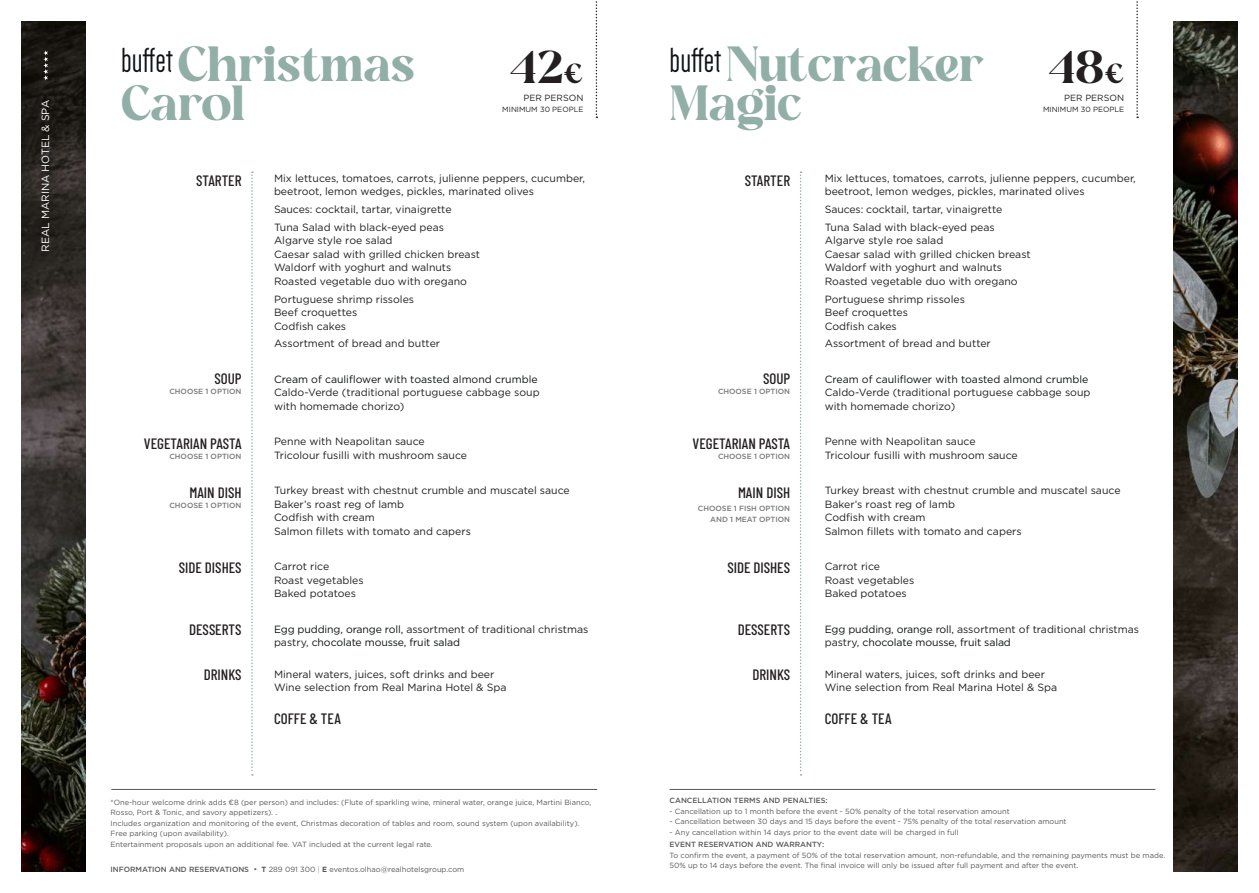
<style>
.page{position:relative;width:1259px;height:893px;background:#fff}
.page>*{position:absolute;margin:0;border:0;box-sizing:border-box;transform-origin:0 0}
.t1{font:48px/39px "Mastery Kingdom";color:#91aea7}
.t2{font:44.7px "Mastery Kingdom";color:#231f20}
.t3{font:500 15px "Barlow Condensed";color:#231f20}
.t4{font:10.5px/13.5px "Gotham";color:#231f20}
.t5{font:10.5px/13.5px "Gotham";color:#0e1214}
.t6{font:10.5px "Gotham";color:#fff}
.t7{font:9px "Gotham";color:#231f20}
.t8{font:7.5px/10.5px "Gotham";color:#57585a}
.t9{font:500 7.5px/10.5px "Gotham";color:#76787b;text-align:right}
.t10{font:500 7.5px "Gotham";color:#57585a}
.t11{font:7.5px "Gotham";color:#231f20}
.s1{font-size:26.85px}
.s2{color:#231f20}
.s3{font-weight:500}
.s4{font-weight:900;font-size:9px}
.s5{font-weight:700}
.s6{font-weight:300}
</style>
<div class="page">
<img style="left:22px;top:21px;width:63px;height:851px">
<img style="left:1174px;top:21px;width:63px;height:851px">
<svg style="left:43px;top:50px;width:5px;height:30px"></svg>
<hr style="left:111px;top:789px;width:486px;height:1px;background:#57585a">
<hr style="left:669px;top:789px;width:486px;height:1px;background:#57585a">
<svg style="left:251px;top:171px;width:2px;height:605px"></svg>
<svg style="left:1136px;top:1px;width:2px;height:117px"></svg>
<svg style="left:595px;top:1px;width:2px;height:117px"></svg>
<svg style="left:800px;top:171px;width:1px;height:605px"></svg>
<p class="t6" style="left:39px;top:252px;width:154px;rotate:-90deg">REAL MARINA HOTEL &amp; SPA</p>
<h1 class="t1" style="left:121px;top:44px;width:295px"><sup>buffet</sup>Christmas<br>Carol</h1>
<h2 class="t2" style="left:510px;top:40px;width:75px">42<span class="s1">€</span></h2>
<p class="t7" style="left:523px;top:92px;width:61px">PER PERSON</p>
<p class="t11" style="left:502px;top:104px;width:83px">MINIMUM 30 PEOPLE</p>
<h1 class="t1" style="left:669px;top:44px;width:315px"><sup>buffet</sup>Nutcracker<br>Magic</h1>
<h2 class="t2" style="left:1048px;top:40px;width:77px">48<span class="s1">€</span></h2>
<p class="t7" style="left:1064px;top:92px;width:61px">PER PERSON</p>
<p class="t11" style="left:1043px;top:104px;width:83px">MINIMUM 30 PEOPLE</p>
<p class="t4" style="left:274px;top:171px;width:313px">Mix lettuces, tomatoes, carrots, julienne peppers, cucumber, beetroot, lemon wedges, pickles, marinated olives</p>
<p class="t4" style="left:274px;top:200px;width:179px;line-height:17.7px">Sauces: cocktail, tartar, vinaigrette<br>Tuna Salad with black-eyed peas</p>
<p class="t4" style="left:274px;top:234px;width:207px">Algarve style roe salad<br>Caesar salad with grilled chicken breast Waldorf with yoghurt and walnuts Roasted vegetable duo with oregano</p>
<p class="t4" style="left:274px;top:292px;width:142px">Portuguese shrimp rissoles<br>Beef croquettes<br>Codfish cakes</p>
<p class="t4" style="left:274px;top:337px;width:168px">Assortment of bread and butter</p>
<p class="t5" style="left:274px;top:372px;width:265px">Cream of cauliflower with toasted almond crumble</p>
<p class="t4" style="left:274px;top:386px;width:267px">Caldo-Verde (traditional portuguese cabbage soup with homemade chorizo)</p>
<p class="t4" style="left:274px;top:435px;width:195px">Penne with Neapolitan sauce<br>Tricolour fusilli with mushroom sauce</p>
<p class="t4" style="left:274px;top:484px;width:297px">Turkey breast with chestnut crumble and muscatel sauce Baker’s roast reg of lamb<br>Codfish with cream<br>Salmon fillets with tomato and capers</p>
<p class="t4" style="left:274px;top:560px;width:91px">Carrot rice<br>Roast vegetables<br>Baked potatoes</p>
<p class="t5" style="left:274px;top:622px;width:316px">Egg pudding, orange roll, <span class="s2">assortment of traditional christmas pastry,</span> chocolate mousse, fruit salad</p>
<p class="t4" style="left:274px;top:667px;width:234px">Mineral waters, juices, soft drinks and beer<br>Wine selection from Real Marina Hotel &amp; Spa</p>
<h3 class="t3" style="left:274px;top:708px;width:68px">COFFE &amp; TEA</h3>
<h3 class="t3" style="left:196px;top:170px;width:47px">STARTER</h3>
<h3 class="t3" style="left:745px;top:170px;width:47px">STARTER</h3>
<h3 class="t3" style="left:214px;top:367px;width:29px">SOUP</h3>
<p class="t9" style="left:169px;top:386px;width:74px">CHOOSE 1 OPTION</p>
<h3 class="t3" style="left:763px;top:367px;width:29px">SOUP</h3>
<p class="t9" style="left:718px;top:386px;width:74px">CHOOSE 1 OPTION</p>
<h3 class="t3" style="left:144px;top:433px;width:99px">VEGETARIAN PASTA</h3>
<p class="t9" style="left:169px;top:451px;width:74px">CHOOSE 1 OPTION</p>
<h3 class="t3" style="left:692px;top:433px;width:99px">VEGETARIAN PASTA</h3>
<p class="t9" style="left:718px;top:451px;width:74px">CHOOSE 1 OPTION</p>
<h3 class="t3" style="left:189px;top:482px;width:54px">MAIN DISH</h3>
<p class="t9" style="left:169px;top:500px;width:74px">CHOOSE 1 OPTION</p>
<h3 class="t3" style="left:738px;top:482px;width:54px">MAIN DISH</h3>
<p class="t9" style="left:698px;top:503px;width:94px">CHOOSE 1 FISH OPTION<br>AND 1 MEAT OPTION</p>
<h3 class="t3" style="left:179px;top:557px;width:64px">SIDE DISHES</h3>
<h3 class="t3" style="left:727px;top:557px;width:64px">SIDE DISHES</h3>
<h3 class="t3" style="left:189px;top:619px;width:54px">DESSERTS</h3>
<h3 class="t3" style="left:738px;top:619px;width:54px">DESSERTS</h3>
<h3 class="t3" style="left:204px;top:664px;width:39px">DRINKS</h3>
<h3 class="t3" style="left:752px;top:664px;width:39px">DRINKS</h3>
<p class="t4" style="left:824px;top:171px;width:313px">Mix lettuces, tomatoes, carrots, julienne peppers, cucumber, beetroot, lemon wedges, pickles, marinated olives</p>
<p class="t4" style="left:824px;top:200px;width:179px;line-height:17.7px">Sauces: cocktail, tartar, vinaigrette<br>Tuna Salad with black-eyed peas</p>
<p class="t4" style="left:824px;top:234px;width:207px">Algarve style roe salad<br>Caesar salad with grilled chicken breast Waldorf with yoghurt and walnuts Roasted vegetable duo with oregano</p>
<p class="t4" style="left:824px;top:292px;width:142px">Portuguese shrimp rissoles<br>Beef croquettes<br>Codfish cakes</p>
<p class="t4" style="left:824px;top:337px;width:168px">Assortment of bread and butter</p>
<p class="t5" style="left:824px;top:372px;width:265px">Cream of cauliflower with toasted almond crumble</p>
<p class="t4" style="left:824px;top:386px;width:267px">Caldo-Verde (traditional portuguese cabbage soup with homemade chorizo)</p>
<p class="t4" style="left:824px;top:435px;width:195px">Penne with Neapolitan sauce<br>Tricolour fusilli with mushroom sauce</p>
<p class="t4" style="left:824px;top:484px;width:297px">Turkey breast with chestnut crumble and muscatel sauce Baker’s roast reg of lamb<br>Codfish with cream<br>Salmon fillets with tomato and capers</p>
<p class="t4" style="left:824px;top:560px;width:91px">Carrot rice<br>Roast vegetables<br>Baked potatoes</p>
<p class="t5" style="left:824px;top:622px;width:316px">Egg pudding, orange roll, <span class="s2">assortment of traditional christmas pastry,</span> chocolate mousse, fruit salad</p>
<p class="t4" style="left:824px;top:667px;width:234px">Mineral waters, juices, soft drinks and beer<br>Wine selection from Real Marina Hotel &amp; Spa</p>
<h3 class="t3" style="left:824px;top:708px;width:68px">COFFE &amp; TEA</h3>
<p class="t8" style="left:111px;top:797px;width:482px">*One-hour welcome drink adds €8 (per person) and includes: (Flute of sparkling wine, mineral water, orange juice, Martini Bianco, Rosso, Port &amp; Tonic, and savory appetizers). .<br>Includes organization and monitoring of the event, Christmas decoration of tables and room, sound system (upon availability).<br>Free parking (upon availability).<br>Entertainment proposals upon an additional fee. VAT included at the current legal rate.</p>
<p class="t8" style="left:111px;top:863px;width:355px"><span class="s3">INFORMATION AND RESERVATIONS</span> <span class="s4">·</span> <span class="s5">T</span> 289 091 300 <span class="s6">|</span> <span class="s5">E</span> eventos.olhao@realhotelsgroup.com</p>
<p class="t10" style="left:669px;top:795px;width:160px">CANCELLATION TERMS AND PENALTIES:</p>
<p class="t8" style="left:669px;top:805px;width:342px">- Cancellation up to 1 month before the event - 50% penalty of the total reservation amount</p>
<p class="t8" style="left:669px;top:816px;width:398px">- Cancellation between 30 days and 15 days before the event - 75% penalty of the total reservation amount</p>
<p class="t8" style="left:669px;top:826px;width:290px">- Any cancellation within 14 days prior to the event date will be charged in full</p>
<p class="t10" style="left:669px;top:840px;width:156px">EVENT RESERVATION AND WARRANTY:</p>
<p class="t8" style="left:669px;top:850px;width:497px">To confirm the event, a payment of 50% of the total reservation amount, non-refundable, and the remaining payments must be made.<br>50% up to 14 days before the event. The final invoice will only be issued after full payment and after the event.</p>
</div>
